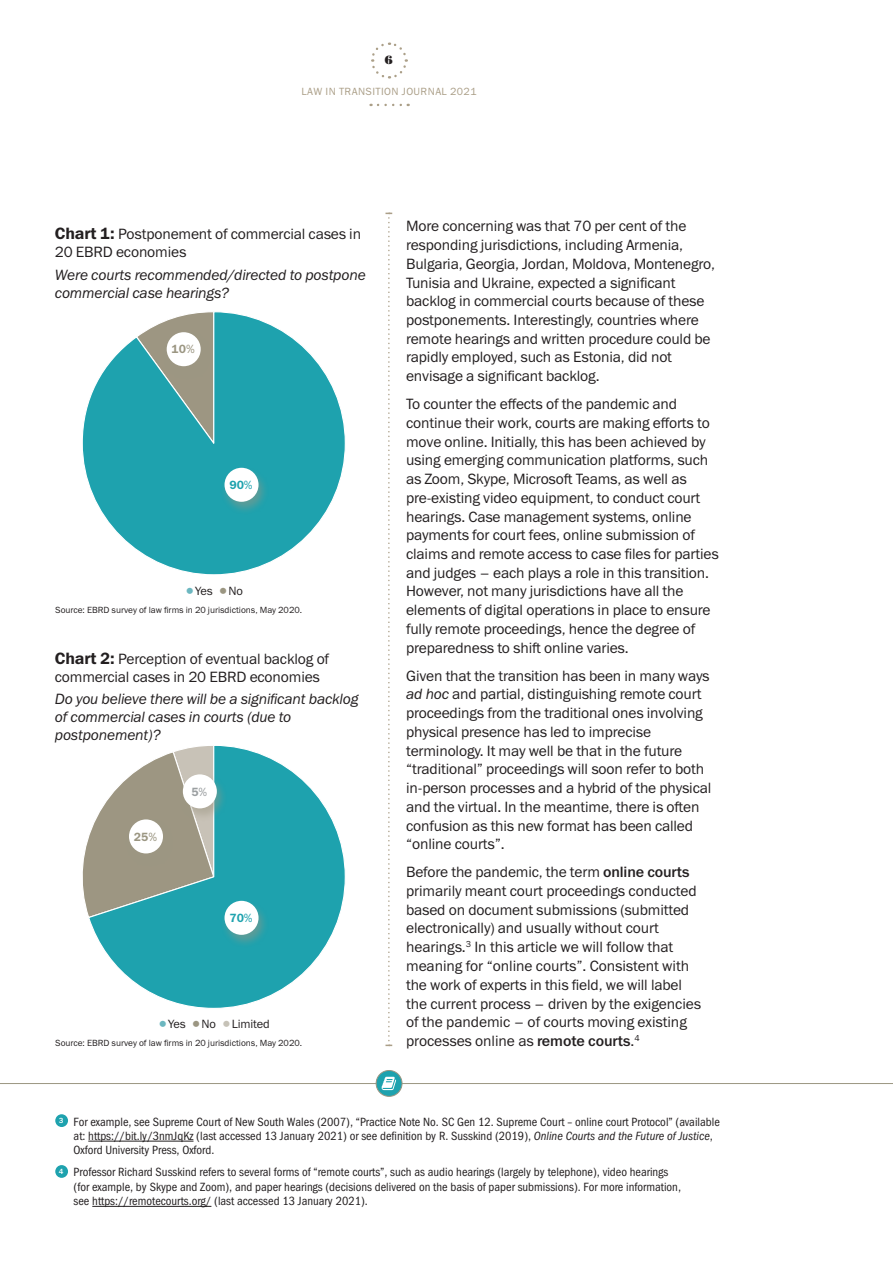
<style>
.page{position:relative;width:893px;height:1263px;background:#fff}
.page>*{position:absolute;margin:0;border:0;box-sizing:border-box;transform-origin:0 0}
.t1{font:15px/18.8px "Franklin Gothic Book ITC";letter-spacing:-.01em;color:#231f20}
.t2{font:italic 15px/18px "Franklin Gothic Book ITC";letter-spacing:-.01em;color:#231f20}
.t3{font:12px/14.4px "Franklin Gothic Book Cond ITC";color:#231f20}
.t4{font:12px "Franklin Gothic Book ITC";letter-spacing:-.01em;color:#231f20}
.t5{font:12px "Franklin Gothic Demi ITC";color:#1ea2ae}
.t6{font:12px "Franklin Gothic Demi ITC";color:#9b9682}
.t7{font:12px "Franklin Gothic Demi ITC";color:#9b9fa1}
.t8{font:12px "Bodoni Poster";color:#231f20}
.t9{font:10.5px "Franklin Gothic Book ITC";letter-spacing:.04em;color:#ab9f88}
.t10{font:9px "Franklin Gothic Book ITC";color:#231f20}
.s1{font-family:"Franklin Gothic Demi ITC";font-size:16.5px}
.s2{font-family:"Franklin Gothic Book ITC"}
.s3{font-size:18px;color:#6cb7c0}
.s4{font-size:18px;color:#9b9682}
.s5{font-size:18px;color:#c6c2b7}
.s6{font-style:italic}
.s7{font-family:"Franklin Gothic Medium ITC"}
</style>
<div class="page">
<svg style="left:378px;top:104px;width:31px;height:2px"></svg>
<svg style="left:371px;top:42px;width:37px;height:37px"></svg>
<svg style="left:385px;top:213px;width:7px;height:833px"></svg>
<hr style="left:88px;top:1141px;width:105px;height:1px;background:#231f20">
<hr style="left:92px;top:1206px;width:119px;height:1px;background:#231f20">
<div style="left:55px;top:1114px;width:13px;height:13px;background:#1ea2ae;border-radius:50%"></div>
<div style="left:55px;top:1165px;width:13px;height:13px;background:#1ea2ae;border-radius:50%"></div>
<hr style="left:0;top:1083px;width:893px;height:1px;background:#9b9682">
<svg style="left:376px;top:1070px;width:26px;height:26px"></svg>
<div style="left:376px;top:1070px;width:26px;height:26px;border:1px solid #9b9682;border-radius:50%"></div>
<svg style="left:382px;top:1076px;width:14px;height:14px"></svg>
<svg style="left:82px;top:311px;width:263px;height:264px"></svg>
<div style="left:220px;top:466px;width:50px;height:49px;background:#9b9682;opacity:.5"></div>
<div style="left:225px;top:468px;width:34px;height:34px;background:#fff;border-radius:50%"></div>
<div style="left:163px;top:331px;width:49px;height:49px;background:#9b9682"></div>
<div style="left:167px;top:332px;width:34px;height:34px;background:#fff;border-radius:50%"></div>
<svg style="left:82px;top:844px;width:5px;height:65px"></svg>
<svg style="left:87px;top:745px;width:259px;height:263px"></svg>
<div style="left:220px;top:899px;width:50px;height:49px;background:#9b9682;opacity:.5"></div>
<div style="left:225px;top:901px;width:34px;height:34px;background:#fff;border-radius:50%"></div>
<div style="left:125px;top:818px;width:49px;height:49px;background:#9b9682"></div>
<div style="left:129px;top:819px;width:34px;height:34px;background:#fff;border-radius:50%"></div>
<div style="left:179px;top:773px;width:49px;height:49px;background:#9b9682;opacity:.5"></div>
<div style="left:183px;top:774px;width:34px;height:34px;background:#fff;border-radius:50%"></div>
<p class="t8" style="left:385px;top:53px;width:10px">6</p>
<p class="t9" style="left:302px;top:85px;width:177px">LAW IN TRANSITION JOURNAL 2021</p>
<p class="t1" style="left:55px;top:225px;width:308px;line-height:18px"><span class="s1">Chart 1:</span> Postponement of commercial cases in<br>20 EBRD economies</p>
<p class="t2" style="left:55px;top:266px;width:312px">Were courts recommended/directed to postpone commercial case hearings?</p>
<p class="t6" style="left:172px;top:342px;width:25px">10<span class="s2">%</span></p>
<p class="t5" style="left:229px;top:477px;width:25px">90<span class="s2">%</span></p>
<p class="t4" style="left:184px;top:583px;width:60px"><span class="s3">•</span>Yes <span class="s4">•</span>No</p>
<p class="t10" style="left:55px;top:604px;width:248px">Source: EBRD survey of law firms in 20 jurisdictions, May 2020.</p>
<p class="t1" style="left:55px;top:649px;width:276px;line-height:18px"><span class="s1">Chart 2:</span> Perception of eventual backlog of commercial cases in 20 EBRD economies</p>
<p class="t2" style="left:55px;top:690px;width:305px">Do you believe there will be a significant backlog of commercial cases in courts (due to postponement)?</p>
<p class="t6" style="left:134px;top:829px;width:25px">25<span class="s2">%</span></p>
<p class="t7" style="left:191px;top:784px;width:18px">5<span class="s2">%</span></p>
<p class="t5" style="left:229px;top:910px;width:25px">70<span class="s2">%</span></p>
<p class="t4" style="left:157px;top:1016px;width:114px"><span class="s3">•</span>Yes <span class="s4">•</span>No <span class="s5">•</span>Limited</p>
<p class="t10" style="left:55px;top:1037px;width:248px">Source: EBRD survey of law firms in 20 jurisdictions, May 2020.</p>
<p class="t1" style="left:406px;top:217px;width:310px">More concerning was that 70 per cent of the responding jurisdictions, including Armenia, Bulgaria, Georgia, Jordan, Moldova, Montenegro, Tunisia and Ukraine, expected a significant backlog in commercial courts because of these postponements. Interestingly, countries where remote hearings and written procedure could be rapidly employed, such as Estonia, did not envisage a significant backlog.</p>
<p class="t1" style="left:406px;top:394px;width:314px">To counter the effects of the pandemic and continue their work, courts are making efforts to move online. Initially, this has been achieved by using emerging communication platforms, such as Zoom, Skype, Microsoft Teams, as well as pre-existing video equipment, to conduct court hearings. Case management systems, online payments for court fees, online submission of claims and remote access to case files for parties and judges – each plays a role in this transition.<br>However, not many jurisdictions have all the elements of digital operations in place to ensure fully remote proceedings, hence the degree of preparedness to shift online varies.</p>
<p class="t1" style="left:406px;top:666px;width:307px">Given that the transition has been in many ways <span class="s6">ad hoc</span> and partial, distinguishing remote court proceedings from the traditional ones involving physical presence has led to imprecise terminology. It may well be that in the future “traditional” proceedings will soon refer to both in-person processes and a hybrid of the physical and the virtual. In the meantime, there is often confusion as this new format has been called “online courts”.</p>
<p class="t1" style="left:406px;top:862px;width:297px">Before the pandemic, the term <span class="s7">online courts </span>primarily meant court proceedings conducted based on document submissions (submitted electronically) and usually without court hearings.<sup>3</sup> In this article we will follow that meaning for “online courts”. Consistent with the work of experts in this field, we will label the current process – driven by the exigencies of the pandemic – of courts moving existing processes online as <span class="s7">remote courts</span>.<sup>4</sup></p>
<p class="t3" style="left:74px;top:1114px;width:648px;text-indent:-15px"><sup>3</sup> For example, see Supreme Court of New South Wales (2007), “Practice Note No. SC Gen 12. Supreme Court – online court Protocol” (available at: https://bit.ly/3nmJqKz (last accessed 13 January 2021) or see definition by R. Susskind (2019), <span class="s6">Online Courts and the Future of Justice</span>,<br>Oxford University Press, Oxford.</p>
<p class="t3" style="left:74px;top:1165px;width:609px;text-indent:-15px"><sup>4</sup> Professor Richard Susskind refers to several forms of “remote courts”, such as audio hearings (largely by telephone), video hearings (for example, by Skype and Zoom), and paper hearings (decisions delivered on the basis of paper submissions). For more information, see https://remotecourts.org/ (last accessed 13 January 2021).</p>
</div>
